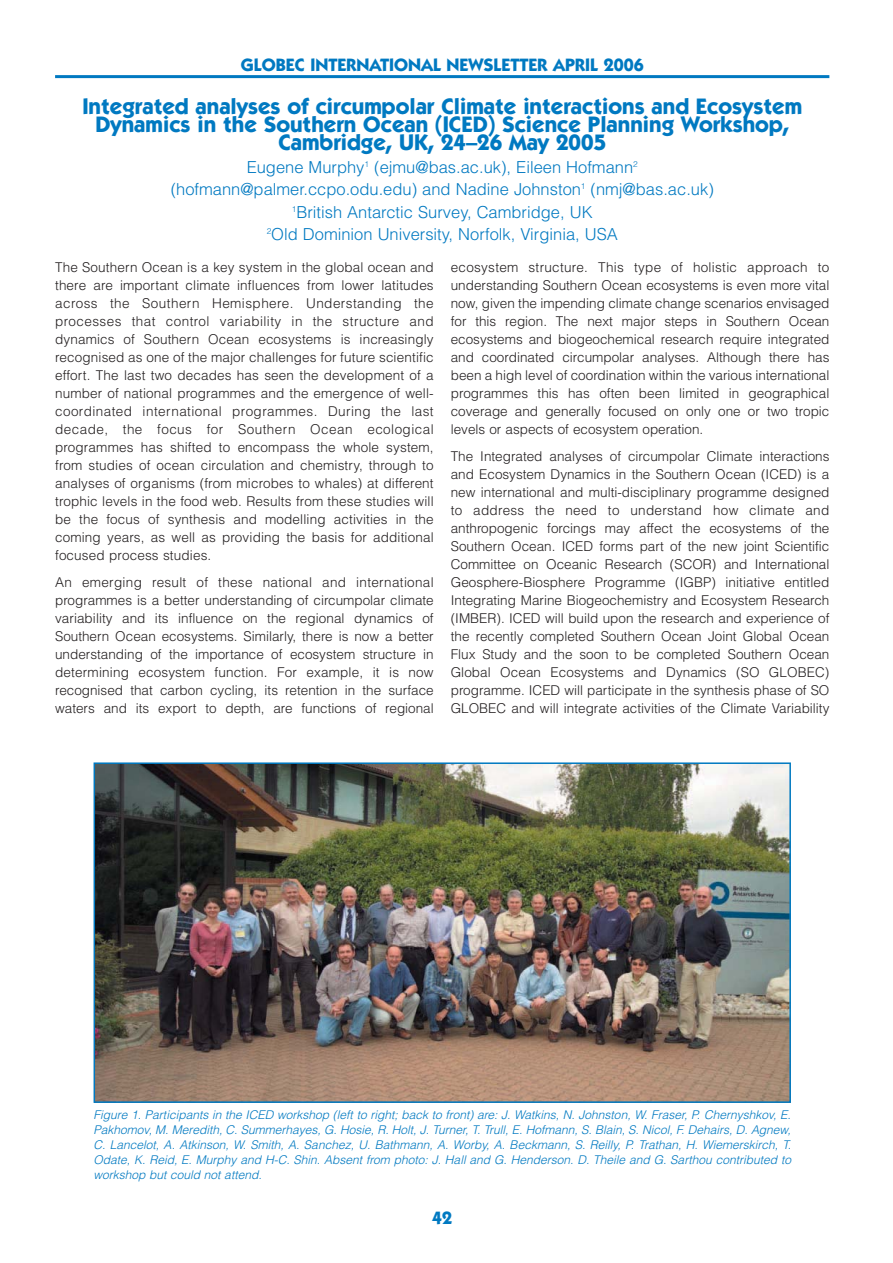
<style>
.page{position:relative;width:893px;height:1263px;background:#fff}
.page>*{position:absolute;margin:0;border:0;box-sizing:border-box;transform-origin:0 0}
.t1{font:700 22.5px/18px "Itc Kabel";color:#0079c1;text-align:center}
.t2{font:700 18px "Itc Kabel";color:#0079c1}
.t3{font:300 16.5px/22.5px "Helvetica";color:#0079c1;text-align:center}
.t4{font:300 13.5px/18px "Helvetica";color:#231f20;text-align:justify}
.t5{font:italic 300 12px/15px "Helvetica";color:#0079c1;text-align:justify}
</style>
<div class="page">
<img style="left:55px;top:75px;width:775px;height:1028px">
<h2 class="t2" style="left:241px;top:58px;width:404px">GLOBEC INTERNATIONAL NEWSLETTER APRIL 2006</h2>
<h1 class="t1" style="left:82px;top:99px;width:721px">Integrated analyses of circumpolar Climate interactions and Ecosystem<br>Dynamics in the Southern Ocean (ICED) Science Planning Workshop,<br>Cambridge, UK, 24–26 May 2005</h1>
<p class="t3" style="left:171px;top:157px;width:544px">Eugene Murphy<sup>1</sup> (ejmu@bas.ac.uk), Eileen Hofmann<sup>2 </sup>(hofmann@palmer.ccpo.odu.edu) and Nadine Johnston<sup>1</sup> (nmj@bas.ac.uk)<br><sup>1</sup>British Antarctic Survey, Cambridge, UK<br><sup>2</sup>Old Dominion University, Norfolk, Virginia, USA</p>
<p class="t4" style="left:55px;top:260px;width:380px">The Southern Ocean is a key system in the global ocean and there are important climate influences from lower latitudes across the Southern Hemisphere. Understanding the processes that control variability in the structure and dynamics of Southern Ocean ecosystems is increasingly recognised as one of the major challenges for future scientific effort. The last two decades has seen the development of a number of national programmes and the emergence of well&shy;coordinated international programmes. During the last decade, the focus for Southern Ocean ecological programmes has shifted to encompass the whole system, from studies of ocean circulation and chemistry, through to analyses of organisms (from microbes to whales) at different trophic levels in the food web. Results from these studies will be the focus of synthesis and modelling activities in the coming years, as well as providing the basis for additional focused process studies.</p>
<p class="t4" style="left:55px;top:575px;width:380px">An emerging result of these national and international programmes is a better understanding of circumpolar climate variability and its influence on the regional dynamics of Southern Ocean ecosystems. Similarly, there is now a better understanding of the importance of ecosystem structure in determining ecosystem function. For example, it is now recognised that carbon cycling, its retention in the surface waters and its export to depth, are functions of regional</p>
<p class="t4" style="left:451px;top:260px;width:380px">ecosystem structure. This type of holistic approach to understanding Southern Ocean ecosystems is even more vital now, given the impending climate change scenarios envisaged for this region. The next major steps in Southern Ocean ecosystems and biogeochemical research require integrated and coordinated circumpolar analyses. Although there has been a high level of coordination within the various international programmes this has often been limited in geographical coverage and generally focused on only one or two tropic levels or aspects of ecosystem operation.</p>
<p class="t4" style="left:451px;top:449px;width:380px">The Integrated analyses of circumpolar Climate interactions and Ecosystem Dynamics in the Southern Ocean (ICED) is a new international and multi-disciplinary programme designed to address the need to understand how climate and anthropogenic forcings may affect the ecosystems of the Southern Ocean. ICED forms part of the new joint Scientific Committee on Oceanic Research (SCOR) and International Geosphere-Biosphere Programme (IGBP) initiative entitled Integrating Marine Biogeochemistry and Ecosystem Research (IMBER). ICED will build upon the research and experience of the recently completed Southern Ocean Joint Global Ocean Flux Study and the soon to be completed Southern Ocean Global Ocean Ecosystems and Dynamics (SO GLOBEC) programme. ICED will participate in the synthesis phase of SO GLOBEC and will integrate activities of the Climate Variability</p>
<p class="t5" style="left:93px;top:1109px;width:699px">Figure 1. Participants in the ICED workshop (left to right; back to front) are: J. Watkins, N. Johnston, W. Fraser, P. Chernyshkov, E.<br>Pakhomov, M. Meredith, C. Summerhayes, G. Hosie, R. Holt, J. Turner, T. Trull, E. Hofmann, S. Blain, S. Nicol, F. Dehairs, D. Agnew, C. Lancelot, A. Atkinson, W. Smith, A. Sanchez, U. Bathmann, A. Worby, A. Beckmann, S. Reilly, P. Trathan, H. Wiemerskirch, T.<br>Odate, K. Reid, E. Murphy and H-C. Shin. Absent from photo: J. Hall and G. Henderson. D. Theile and G. Sarthou contributed to workshop but could not attend.</p>
<h2 class="t2" style="left:432px;top:1211px;width:22px">42</h2>
</div>
